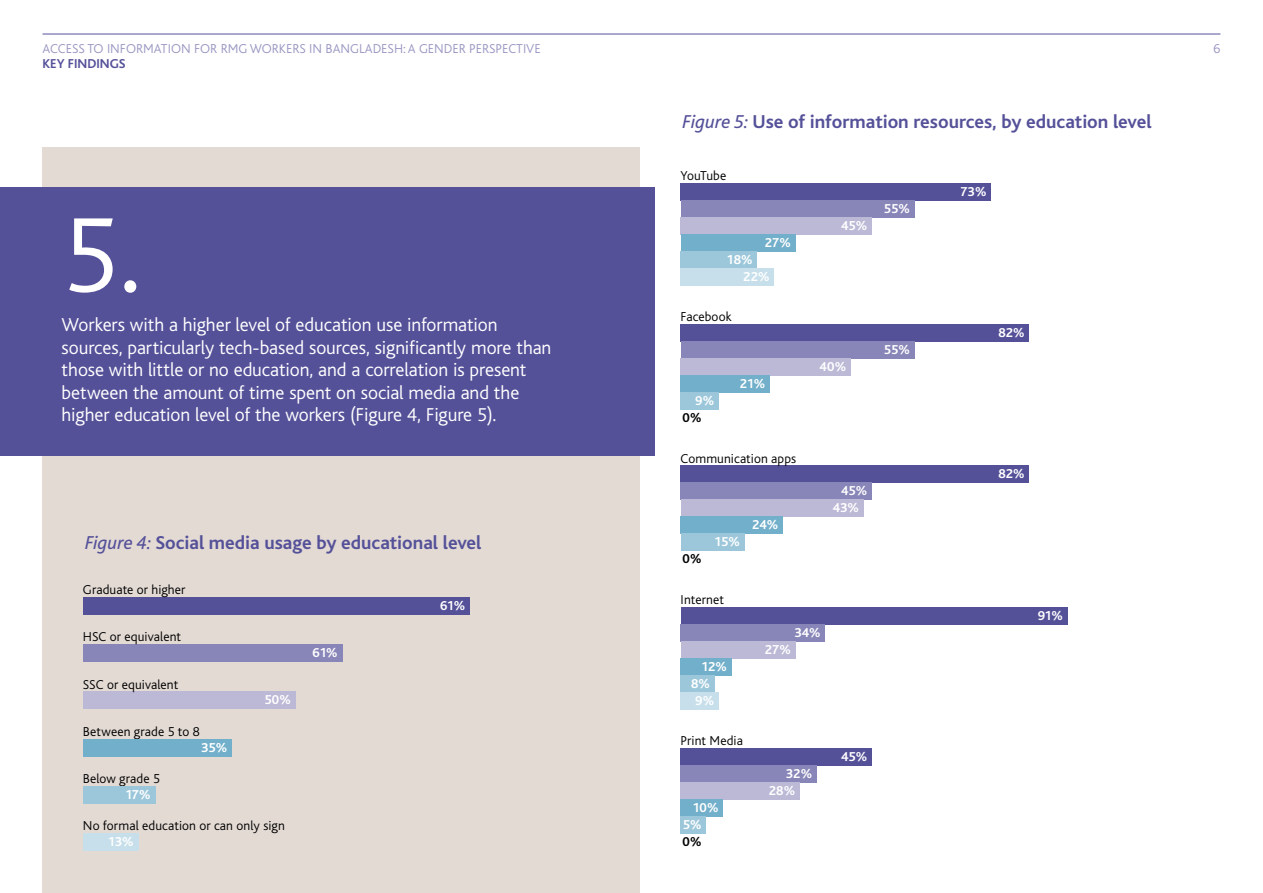
<style>
.page{position:relative;width:1263px;height:893px;background:#fff}
.page>*{position:absolute;margin:0;border:0;box-sizing:border-box;transform-origin:0 0}
.t1{font:300 111.3px "Bliss";color:#fff}
.t2{font:300 19.5px/22.5px "Bliss";letter-spacing:-.005em;color:#fff}
.t3{font:700 19.5px "Bliss";letter-spacing:-.005em;color:#555199}
.t4{font:300 13.5px "Bliss";letter-spacing:.01em;color:#000}
.t5{font:700 13.5px "Bliss";letter-spacing:-.005em;color:#fff}
.t6{font:300 13.5px "Bliss";color:#9997c2}
.t7{font:700 13.5px "Bliss";color:#555199}
.t8{font:300 13.5px "Bliss";letter-spacing:-.02em;color:#000}
.t9{font:700 13.5px "Bliss";color:#000}
.s1{font-weight:400;font-style:italic}
</style>
<div class="page">
<hr style="left:43px;top:34px;width:1177px;height:1px;background:#555199">
<div style="left:43px;top:147px;width:597px;height:746px;background:#e3dad4"></div>
<div style="left:0;top:187px;width:655px;height:269px;background:#555199"></div>
<div style="left:681px;top:183px;width:310px;height:17px;background:#555199"></div>
<div style="left:681px;top:200px;width:233px;height:17px;background:#8885b8"></div>
<div style="left:681px;top:217px;width:191px;height:17px;background:#bbb9d6"></div>
<div style="left:681px;top:234px;width:114px;height:17px;background:#72afca"></div>
<div style="left:681px;top:251px;width:76px;height:17px;background:#9cc7da"></div>
<div style="left:681px;top:268px;width:93px;height:17px;background:#c7dfea"></div>
<div style="left:681px;top:325px;width:348px;height:17px;background:#555199"></div>
<div style="left:681px;top:342px;width:233px;height:17px;background:#8885b8"></div>
<div style="left:681px;top:359px;width:170px;height:17px;background:#bbb9d6"></div>
<div style="left:681px;top:376px;width:89px;height:17px;background:#72afca"></div>
<div style="left:681px;top:393px;width:38px;height:17px;background:#9cc7da"></div>
<div style="left:681px;top:466px;width:348px;height:17px;background:#555199"></div>
<div style="left:681px;top:483px;width:191px;height:17px;background:#8885b8"></div>
<div style="left:681px;top:500px;width:182px;height:17px;background:#bbb9d6"></div>
<div style="left:681px;top:517px;width:102px;height:17px;background:#72afca"></div>
<div style="left:681px;top:534px;width:63px;height:17px;background:#9cc7da"></div>
<div style="left:681px;top:607px;width:386px;height:17px;background:#555199"></div>
<div style="left:681px;top:624px;width:144px;height:17px;background:#8885b8"></div>
<div style="left:681px;top:641px;width:114px;height:17px;background:#bbb9d6"></div>
<div style="left:681px;top:658px;width:51px;height:17px;background:#72afca"></div>
<div style="left:681px;top:675px;width:34px;height:17px;background:#9cc7da"></div>
<div style="left:681px;top:692px;width:38px;height:17px;background:#c7dfea"></div>
<div style="left:83px;top:833px;width:55px;height:17px;background:#c7dfea"></div>
<div style="left:83px;top:692px;width:213px;height:17px;background:#bbb9d6"></div>
<div style="left:83px;top:645px;width:259px;height:17px;background:#8885b8"></div>
<div style="left:83px;top:597px;width:387px;height:17px;background:#555199"></div>
<div style="left:83px;top:739px;width:149px;height:17px;background:#72afca"></div>
<div style="left:83px;top:786px;width:72px;height:17px;background:#9cc7da"></div>
<div style="left:681px;top:748px;width:191px;height:17px;background:#555199"></div>
<div style="left:681px;top:765px;width:136px;height:17px;background:#8885b8"></div>
<div style="left:681px;top:782px;width:119px;height:17px;background:#bbb9d6"></div>
<div style="left:681px;top:799px;width:42px;height:17px;background:#72afca"></div>
<div style="left:681px;top:816px;width:25px;height:17px;background:#9cc7da"></div>
<p class="t6" style="left:43px;top:41px;width:500px">ACCESS TO INFORMATION FOR RMG WORKERS IN BANGLADESH: A GENDER PERSPECTIVE</p>
<p class="t6" style="left:1213px;top:41px;width:8px">6</p>
<p class="t7" style="left:43px;top:56px;width:85px">KEY FINDINGS</p>
<p class="t3" style="left:682px;top:112px;width:471px"><span class="s1">Figure 5:</span> Use of information resources, by education level</p>
<p class="t1" style="left:62px;top:196px;width:81px">5.</p>
<p class="t2" style="left:62px;top:314px;width:491px">Workers with a higher level of education use information sources, particularly tech-based sources, significantly more than those with little or no education, and a correlation is present between the amount of time spent on social media and the higher education level of the workers (Figure 4, Figure 5).</p>
<p class="t3" style="left:85px;top:532px;width:398px"><span class="s1">Figure 4:</span> Social media usage by educational level</p>
<p class="t4" style="left:83px;top:583px;width:104px">Graduate or higher</p>
<p class="t4" style="left:83px;top:630px;width:100px">HSC or equivalent</p>
<p class="t4" style="left:83px;top:677px;width:97px">SSC or equivalent</p>
<p class="t4" style="left:83px;top:724px;width:118px">Between grade 5 to 8</p>
<p class="t4" style="left:83px;top:771px;width:79px">Below grade 5</p>
<p class="t5" style="left:125px;top:787px;width:27px">17%</p>
<p class="t5" style="left:201px;top:740px;width:28px">35%</p>
<p class="t5" style="left:264px;top:693px;width:28px">50%</p>
<p class="t4" style="left:83px;top:818px;width:203px">No formal education or can only sign</p>
<p class="t5" style="left:108px;top:834px;width:28px">13%</p>
<p class="t5" style="left:312px;top:646px;width:27px">61%</p>
<p class="t5" style="left:440px;top:598px;width:27px">61%</p>
<p class="t8" style="left:681px;top:169px;width:47px">YouTube</p>
<p class="t5" style="left:765px;top:235px;width:28px">27%</p>
<p class="t5" style="left:726px;top:252px;width:28px">18%</p>
<p class="t5" style="left:743px;top:269px;width:28px">22%</p>
<p class="t4" style="left:681px;top:310px;width:52px">Facebook</p>
<p class="t5" style="left:695px;top:394px;width:21px">9%</p>
<p class="t9" style="left:682px;top:411px;width:21px">0%</p>
<p class="t5" style="left:740px;top:377px;width:27px">21%</p>
<p class="t4" style="left:681px;top:451px;width:117px">Communication apps</p>
<p class="t9" style="left:682px;top:552px;width:21px">0%</p>
<p class="t5" style="left:714px;top:535px;width:27px">15%</p>
<p class="t4" style="left:681px;top:592px;width:45px">Internet</p>
<p class="t5" style="left:752px;top:518px;width:28px">24%</p>
<p class="t5" style="left:841px;top:218px;width:28px">45%</p>
<p class="t5" style="left:819px;top:360px;width:29px">40%</p>
<p class="t5" style="left:841px;top:484px;width:28px">45%</p>
<p class="t5" style="left:833px;top:501px;width:28px">43%</p>
<p class="t5" style="left:794px;top:625px;width:28px">34%</p>
<p class="t5" style="left:701px;top:659px;width:28px">12%</p>
<p class="t5" style="left:691px;top:676px;width:21px">8%</p>
<p class="t5" style="left:695px;top:693px;width:21px">9%</p>
<p class="t4" style="left:681px;top:733px;width:64px">Print Media</p>
<p class="t5" style="left:692px;top:800px;width:28px">10%</p>
<p class="t5" style="left:683px;top:817px;width:21px">5%</p>
<p class="t9" style="left:682px;top:834px;width:21px">0%</p>
<p class="t5" style="left:765px;top:642px;width:28px">27%</p>
<p class="t5" style="left:786px;top:766px;width:28px">32%</p>
<p class="t5" style="left:769px;top:783px;width:28px">28%</p>
<p class="t5" style="left:841px;top:749px;width:28px">45%</p>
<p class="t5" style="left:884px;top:201px;width:28px">55%</p>
<p class="t5" style="left:884px;top:343px;width:28px">55%</p>
<p class="t5" style="left:960px;top:184px;width:28px">73%</p>
<p class="t5" style="left:998px;top:326px;width:28px">82%</p>
<p class="t5" style="left:998px;top:467px;width:28px">82%</p>
<p class="t5" style="left:1038px;top:608px;width:27px">91%</p>
</div>
